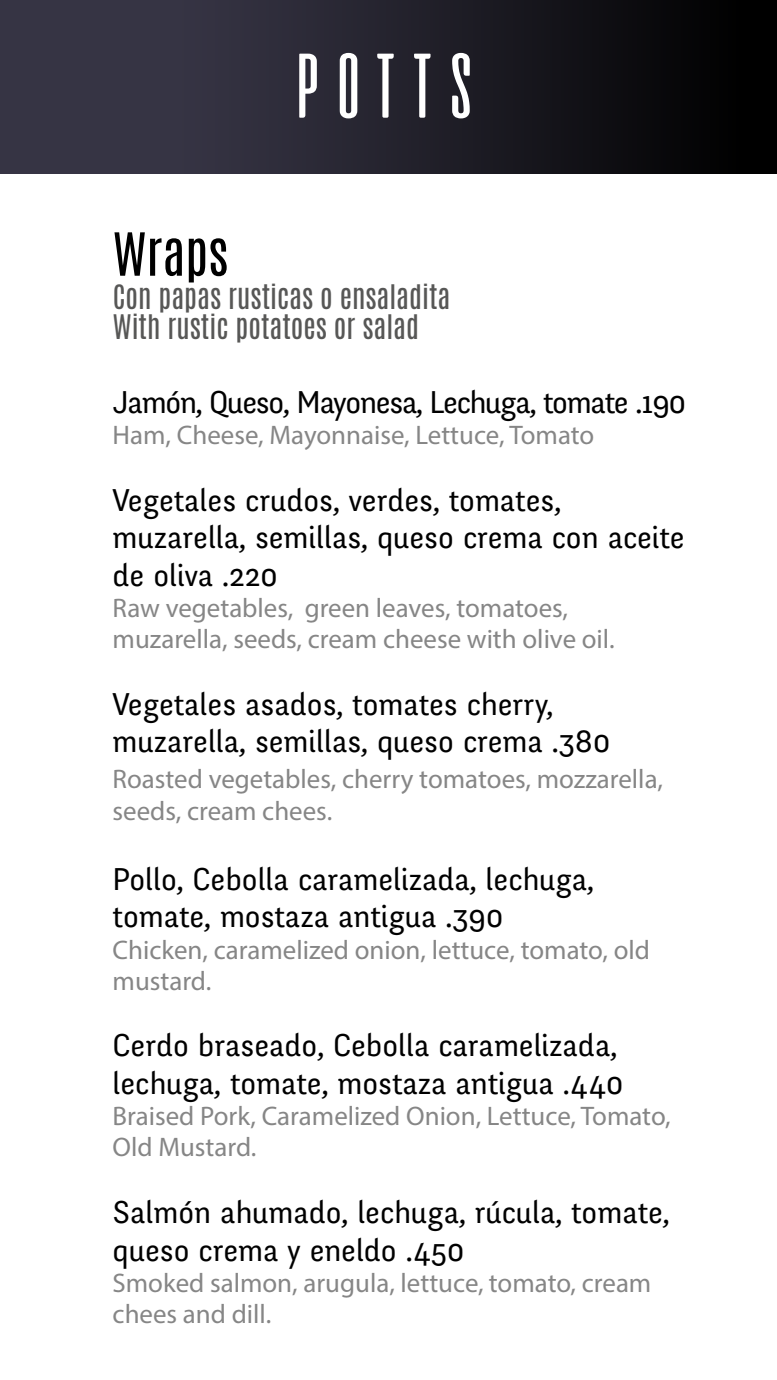
<style>
.page{position:relative;width:777px;height:1380px;background:#fff}
.page>*{position:absolute;margin:0;border:0;box-sizing:border-box;transform-origin:0 0}
.t1{font:91.5px "aliensandcows";color:#fff}
.t2{font:50.5px "Antonio";color:#000}
.t3{font:31.25px/37.5px "Fengardo Neue";color:#000}
.t4{font:31.25px "Fengardo Neue";letter-spacing:-.04em;color:#000}
.t5{font:28.25px/30px "Antonio";color:#575756}
.t6{font:26.88px/31.2px "Myriad Pro";color:#868686}
</style>
<div class="page">
<div style="left:0;top:0;width:776px;height:174px;background:linear-gradient(to right,#413e52,#020203)"></div>
<h1 class="t1" style="left:288px;top:38px;width:195px">POTTS</h1>
<h2 class="t2" style="left:113px;top:217px;width:117px">Wraps</h2>
<p class="t5" style="left:113px;top:283px;width:339px">Con papas rusticas o ensaladita<br>With rustic potatoes or salad</p>
<p class="t4" style="left:112px;top:384px;width:574px">Jamón, Queso, Mayonesa, Lechuga, tomate .190</p>
<p class="t6" style="left:112px;top:419px;width:483px">Ham, Cheese, Mayonnaise, Lettuce, Tomato</p>
<p class="t3" style="left:112px;top:482px;width:573px">Vegetales crudos, verdes, tomates, muzarella, semillas, queso crema con aceite de oliva .220</p>
<p class="t6" style="left:112px;top:592px;width:503px">Raw vegetables, green leaves, tomatoes, muzarella, seeds, cream cheese with olive oil.</p>
<p class="t3" style="left:112px;top:686px;width:499px">Vegetales asados, tomates cherry, muzarella, semillas, queso crema .380</p>
<p class="t6" style="left:112px;top:763px;width:552px">Roasted vegetables, cherry tomatoes, mozzarella, seeds, cream chees.</p>
<p class="t3" style="left:112px;top:861px;width:482px">Pollo, Cebolla caramelizada, lechuga, tomate, mostaza antigua .390</p>
<p class="t6" style="left:112px;top:934px;width:538px">Chicken, caramelized onion, lettuce, tomato, old mustard.</p>
<p class="t3" style="left:112px;top:1028px;width:512px">Cerdo braseado, Cebolla caramelizada, lechuga, tomate, mostaza antigua .440</p>
<p class="t6" style="left:112px;top:1100px;width:559px">Braised Pork, Caramelized Onion, Lettuce, Tomato,<br>Old Mustard.</p>
<p class="t3" style="left:112px;top:1194px;width:558px">Salmón ahumado, lechuga, rúcula, tomate, queso crema y eneldo .450</p>
<p class="t6" style="left:112px;top:1267px;width:540px">Smoked salmon, arugula, lettuce, tomato, cream chees and dill.</p>
</div>
